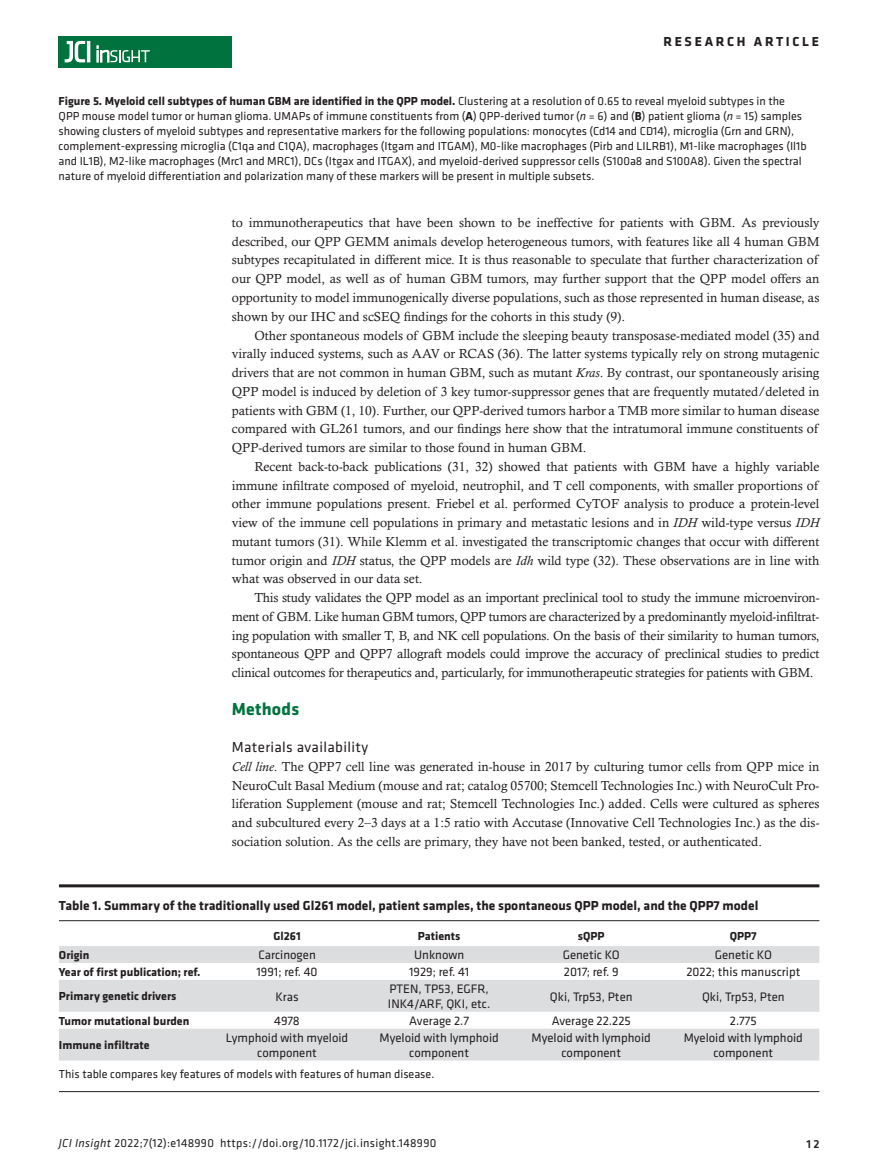
<style>
.page{position:relative;width:878px;height:1175px;background:#fff}
.page>*{position:absolute;margin:0;border:0;box-sizing:border-box;transform-origin:0 0}
.t1{font:700 18px "Klavika";letter-spacing:.01em;color:#00723e}
.t2{font:15px "Klavika Basic";letter-spacing:.025em;color:#231f20}
.t3{font:700 13.5px "Klavika Basic";color:#231f20}
.t4{font:700 13.5px "Klavika Basic";letter-spacing:.2em;color:#231f20}
.t5{font:13.2px/18.8px "Calisto MT Std";color:#231f20;text-align:justify}
.t6{font:12.75px/15px "Klavika";color:#231f20;text-align:center}
.t7{font:12px/15px "Klavika Basic";color:#231f20}
.t8{font:700 12px "Klavika";color:#231f20}
.t9{font:12px "Klavika Basic";letter-spacing:.025em;color:#231f20}
.t10{font:500 12px "Klavika Basic";color:#231f20}
.s1{font-weight:700}
.s2{font-style:italic}
</style>
<div class="page">
<div style="left:59px;top:36px;width:173px;height:31px;background:#00723e"></div>
<hr style="left:87px;top:41px;width:3px;height:21px;background:#fff">
<svg style="left:64px;top:41px;width:21px;height:22px"></svg>
<svg style="left:97px;top:46px;width:53px;height:16px"></svg>
<hr style="left:59px;top:884px;width:760px;height:3px;background:#231f20">
<hr style="left:59px;top:920px;width:760px;height:1px;background:#231f20">
<hr style="left:59px;top:1091px;width:760px;height:1px;background:#231f20">
<svg style="left:59px;top:946px;width:760px;height:114px;fill:#dcdddf"></svg>
<p class="t4" style="left:663px;top:32px;width:157px">RESEARCH ARTICLE</p>
<p class="t7" style="left:59px;top:93px;width:749px"><span class="s1">Figure 5. Myeloid cell subtypes of human GBM are identified in the QPP model.</span> Clustering at a resolution of 0.65 to reveal myeloid subtypes in the QPP mouse model tumor or human glioma. UMAPs of immune constituents from (<span class="s1">A</span>) QPP-derived tumor (<span class="s2">n</span> = 6) and (<span class="s1">B</span>) patient glioma (<span class="s2">n</span> = 15) samples showing clusters of myeloid subtypes and representative markers for the following populations: monocytes (Cd14 and CD14), microglia (Grn and GRN), complement-expressing microglia (C1qa and C1QA), macrophages (Itgam and ITGAM), M0-like macrophages (Pirb and LILRB1), M1-like macrophages (Il1b and IL1B), M2-like macrophages (Mrc1 and MRC1), DCs (Itgax and ITGAX), and myeloid-derived suppressor cells (S100a8 and S100A8). Given the spectral nature of myeloid differentiation and polarization many of these markers will be present in multiple subsets.</p>
<p class="t5" style="left:232px;top:213px;width:589px">to immunotherapeutics that have been shown to be ineffective for patients with GBM. As previously described, our QPP GEMM animals develop heterogeneous tumors, with features like all 4 human GBM subtypes recapitulated in different mice. It is thus reasonable to speculate that further characterization of our QPP model, as well as of human GBM tumors, may further support that the QPP model offers an opportunity to model immunogenically diverse populations, such as those represented in human disease, as shown by our IHC and scSEQ findings for the cohorts in this study (9).</p>
<p class="t5" style="left:232px;top:326px;width:589px;text-indent:23px">Other spontaneous models of GBM include the sleeping beauty transposase-mediated model (35) and virally induced systems, such as AAV or RCAS (36). The latter systems typically rely on strong mutagenic drivers that are not common in human GBM, such as mutant <span class="s2">Kras</span>. By contrast, our spontaneously arising QPP model is induced by deletion of 3 key tumor-suppressor genes that are frequently mutated/deleted in patients with GBM (1, 10). Further, our QPP-derived tumors harbor a TMB more similar to human disease compared with GL261 tumors, and our findings here show that the intratumoral immune constituents of QPP-derived tumors are similar to those found in human GBM.</p>
<p class="t5" style="left:232px;top:457px;width:589px;text-indent:22px">Recent back-to-back publications (31, 32) showed that patients with GBM have a highly variable immune infiltrate composed of myeloid, neutrophil, and T cell components, with smaller proportions of other immune populations present. Friebel et al. performed CyTOF analysis to produce a protein-level view of the immune cell populations in primary and metastatic lesions and in <span class="s2">IDH</span> wild-type versus <span class="s2">IDH </span>mutant tumors (31). While Klemm et al. investigated the transcriptomic changes that occur with different tumor origin and <span class="s2">IDH</span> status, the QPP models are <span class="s2">Idh</span> wild type (32). These observations are in line with what was observed in our data set.</p>
<p class="t5" style="left:232px;top:588px;width:589px;text-indent:22px">This study validates the QPP model as an important preclinical tool to study the immune microenviron&shy;ment of GBM. Like human GBM tumors, QPP tumors are characterized by a predominantly myeloid-infiltrat&shy;ing population with smaller T, B, and NK cell populations. On the basis of their similarity to human tumors, spontaneous QPP and QPP7 allograft models could improve the accuracy of preclinical studies to predict clinical outcomes for therapeutics and, particularly, for immunotherapeutic strategies for patients with GBM.</p>
<h1 class="t1" style="left:232px;top:695px;width:69px">Methods</h1>
<p class="t2" style="left:232px;top:737px;width:138px">Materials availability</p>
<p class="t5" style="left:232px;top:757px;width:589px"><span class="s2">Cell line</span>. The QPP7 cell line was generated in-house in 2017 by culturing tumor cells from QPP mice in NeuroCult Basal Medium (mouse and rat; catalog 05700; Stemcell Technologies Inc.) with NeuroCult Pro&shy;liferation Supplement (mouse and rat; Stemcell Technologies Inc.) added. Cells were cultured as spheres and subcultured every 2–3 days at a 1:5 ratio with Accutase (Innovative Cell Technologies Inc.) as the dis&shy;sociation solution. As the cells are primary, they have not been banked, tested, or authenticated.</p>
<p class="t3" style="left:59px;top:895px;width:701px">Table 1. Summary of the traditionally used Gl261 model, patient samples, the spontaneous QPP model, and the QPP7 model</p>
<p class="t8" style="left:273px;top:927px;width:29px">Gl261</p>
<p class="t8" style="left:418px;top:927px;width:44px">Patients</p>
<p class="t8" style="left:578px;top:927px;width:28px">sQPP</p>
<p class="t8" style="left:729px;top:927px;width:28px">QPP7</p>
<p class="t8" style="left:59px;top:946px;width:32px">Origin</p>
<p class="t6" style="left:258px;top:947px;width:59px">Carcinogen</p>
<p class="t6" style="left:414px;top:947px;width:51px">Unknown</p>
<p class="t6" style="left:562px;top:947px;width:59px">Genetic KO</p>
<p class="t6" style="left:714px;top:947px;width:59px">Genetic KO</p>
<p class="t8" style="left:59px;top:963px;width:143px">Year of first publication; ref.</p>
<p class="t6" style="left:256px;top:964px;width:63px">1991; ref. 40</p>
<p class="t6" style="left:409px;top:964px;width:62px">1929; ref. 41</p>
<p class="t6" style="left:564px;top:964px;width:56px">2017; ref. 9</p>
<p class="t6" style="left:686px;top:964px;width:115px">2022; this manuscript</p>
<p class="t8" style="left:59px;top:987px;width:119px">Primary genetic drivers</p>
<p class="t6" style="left:275px;top:988px;width:25px">Kras</p>
<p class="t6" style="left:388px;top:981px;width:104px;text-align:left">PTEN, TP53, EGFR,<br>INK4/ARF, QKI, etc.</p>
<p class="t6" style="left:550px;top:988px;width:84px">Qki, Trp53, Pten</p>
<p class="t6" style="left:702px;top:988px;width:84px">Qki, Trp53, Pten</p>
<p class="t8" style="left:59px;top:1012px;width:132px">Tumor mutational burden</p>
<p class="t6" style="left:274px;top:1012px;width:27px">4978</p>
<p class="t6" style="left:409px;top:1012px;width:61px">Average 2.7</p>
<p class="t6" style="left:551px;top:1012px;width:81px">Average 22.225</p>
<p class="t6" style="left:729px;top:1012px;width:28px">2.775</p>
<p class="t8" style="left:59px;top:1036px;width:92px">Immune infiltrate</p>
<p class="t6" style="left:226px;top:1029px;width:124px">Lymphoid with myeloid component</p>
<p class="t6" style="left:379px;top:1029px;width:121px">Myeloid with lymphoid component</p>
<p class="t6" style="left:531px;top:1029px;width:121px">Myeloid with lymphoid component</p>
<p class="t6" style="left:683px;top:1029px;width:121px">Myeloid with lymphoid component</p>
<p class="t7" style="left:59px;top:1066px;width:377px">This table compares key features of models with features of human disease.</p>
<p class="t9" style="left:59px;top:1135px;width:379px"><span class="s2">JCI Insight</span> 2022;7(12):e148990 https://doi.org/10.1172/jci.insight.148990</p>
<p class="t10" style="left:806px;top:1135px;width:15px">12</p>
</div>
